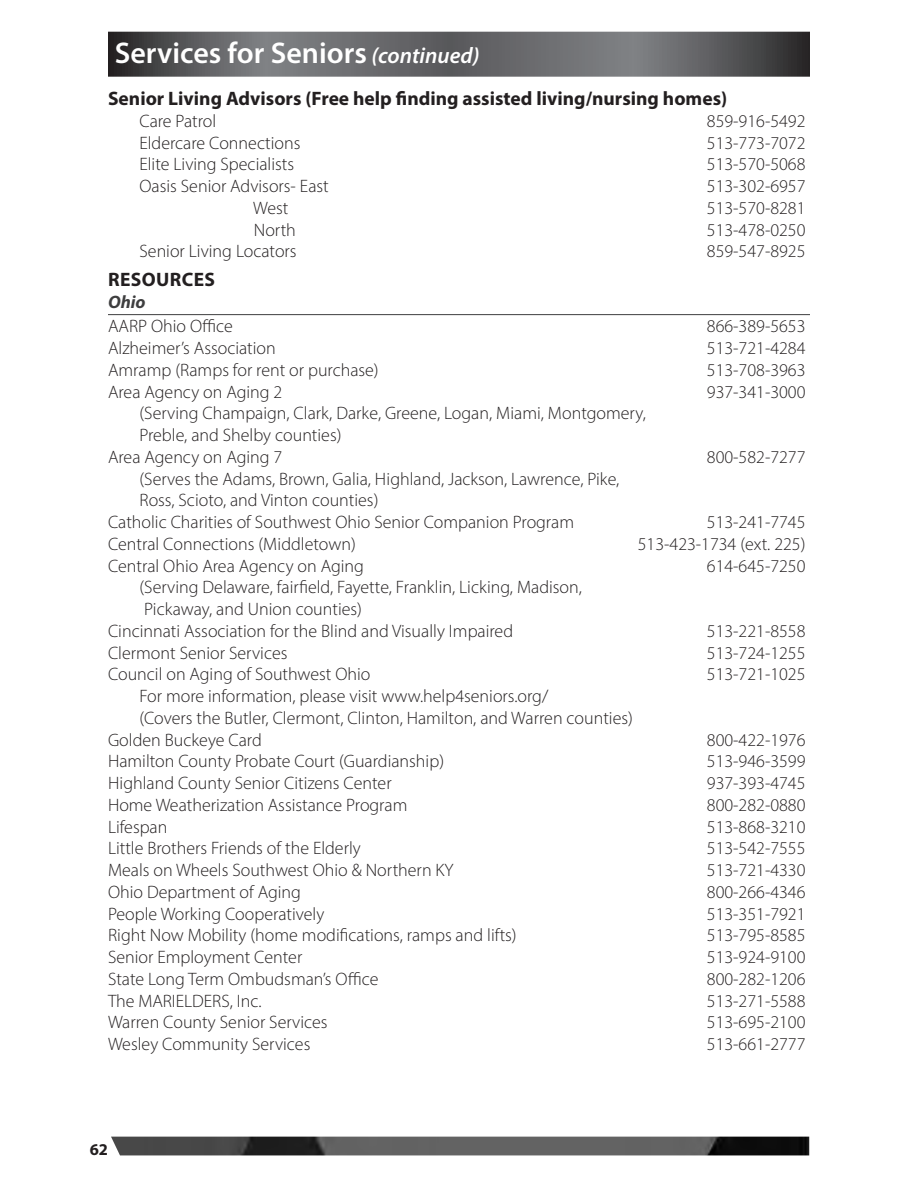
<style>
.page{position:relative;width:918px;height:1188px;background:#fff}
.page>*{position:absolute;margin:0;border:0;box-sizing:border-box;transform-origin:0 0}
.Barhead_-_1_line{font:600 30px "Myriad Pro";color:#fff}
.Body{font:700 19.5px "Myriad Pro";color:#231f20}
.Subhead{font:700 19.5px "Myriad Pro";letter-spacing:.02em;color:#231f20}
.Body-2{font:300 18px/21.8px "Myriad Pro";color:#231f20}
.Body_Bold_Italic{font:italic 700 18px "Myriad Pro";color:#3e3e3f}
.Body_Bold{font:700 16.5px "Myriad Pro";color:#231f20}
.s1{font-style:italic;font-size:22.5px}
</style>
<div class="page">
<img style="left:111px;top:1137px;width:699px;height:18px">
<svg style="left:108px;top:32px;width:702px;height:45px;background:#626365"></svg>
<hr style="left:108px;top:314px;width:702px;height:1px;background:#3e3e3f">
<p class="Barhead_-_1_line" style="left:115px;top:34px;width:366px">Services for Seniors <span class="s1">(continued)</span></p>
<p class="Body" style="left:108px;top:86px;width:621px">Senior Living Advisors (Free help finding assisted living/nursing homes)</p>
<p class="Body-2" style="left:140px;top:110px;width:78px">Care Patrol</p>
<p class="Body-2" style="left:707px;top:110px;width:100px">859-916-5492</p>
<p class="Body-2" style="left:140px;top:131px;width:163px">Eldercare Connections</p>
<p class="Body-2" style="left:707px;top:131px;width:100px">513-773-7072</p>
<p class="Body-2" style="left:140px;top:153px;width:156px">Elite Living Specialists</p>
<p class="Body-2" style="left:707px;top:153px;width:100px">513-570-5068</p>
<p class="Body-2" style="left:140px;top:175px;width:191px">Oasis Senior Advisors- East</p>
<p class="Body-2" style="left:707px;top:175px;width:100px">513-302-6957</p>
<p class="Body-2" style="left:253px;top:197px;width:37px">West</p>
<p class="Body-2" style="left:707px;top:197px;width:100px">513-570-8281</p>
<p class="Body-2" style="left:254px;top:218px;width:44px">North</p>
<p class="Body-2" style="left:707px;top:218px;width:100px">513-478-0250</p>
<p class="Body-2" style="left:140px;top:240px;width:159px">Senior Living Locators</p>
<p class="Body-2" style="left:707px;top:240px;width:100px">859-547-8925</p>
<p class="Subhead" style="left:108px;top:266px;width:108px">RESOURCES</p>
<p class="Body_Bold_Italic" style="left:108px;top:290px;width:39px">Ohio</p>
<p class="Body-2" style="left:108px;top:315px;width:127px">AARP Ohio Office</p>
<p class="Body-2" style="left:707px;top:315px;width:100px">866-389-5653</p>
<p class="Body-2" style="left:108px;top:337px;width:169px">Alzheimer’s Association</p>
<p class="Body-2" style="left:707px;top:337px;width:100px">513-721-4284</p>
<p class="Body-2" style="left:108px;top:359px;width:272px">Amramp (Ramps for rent or purchase)</p>
<p class="Body-2" style="left:707px;top:359px;width:100px">513-708-3963</p>
<p class="Body-2" style="left:108px;top:380px;width:176px">Area Agency on Aging 2</p>
<p class="Body-2" style="left:707px;top:380px;width:100px">937-341-3000</p>
<p class="Body-2" style="left:139px;top:402px;width:508px">(Serving Champaign, Clark, Darke, Greene, Logan, Miami, Montgomery,<br>Preble, and Shelby counties)</p>
<p class="Body-2" style="left:108px;top:446px;width:176px">Area Agency on Aging 7</p>
<p class="Body-2" style="left:707px;top:446px;width:100px">800-582-7277</p>
<p class="Body-2" style="left:139px;top:467px;width:481px">(Serves the Adams, Brown, Galia, Highland, Jackson, Lawrence, Pike,<br>Ross, Scioto, and Vinton counties)</p>
<p class="Body-2" style="left:108px;top:511px;width:468px">Catholic Charities of Southwest Ohio Senior Companion Program</p>
<p class="Body-2" style="left:707px;top:511px;width:100px">513-241-7745</p>
<p class="Body-2" style="left:108px;top:533px;width:249px">Central Connections (Middletown)</p>
<p class="Body-2" style="left:638px;top:533px;width:169px">513-423-1734 (ext. 225)</p>
<p class="Body-2" style="left:108px;top:554px;width:257px">Central Ohio Area Agency on Aging</p>
<p class="Body-2" style="left:707px;top:554px;width:100px">614-645-7250</p>
<p class="Body-2" style="left:140px;top:576px;width:444px">(Serving Delaware, fairfield, Fayette, Franklin, Licking, Madison,<br>Pickaway, and Union counties)</p>
<p class="Body-2" style="left:108px;top:620px;width:407px">Cincinnati Association for the Blind and Visually Impaired</p>
<p class="Body-2" style="left:707px;top:620px;width:100px">513-221-8558</p>
<p class="Body-2" style="left:108px;top:641px;width:181px">Clermont Senior Services</p>
<p class="Body-2" style="left:707px;top:641px;width:100px">513-724-1255</p>
<p class="Body-2" style="left:108px;top:663px;width:264px">Council on Aging of Southwest Ohio</p>
<p class="Body-2" style="left:707px;top:663px;width:100px">513-721-1025</p>
<p class="Body-2" style="left:139px;top:685px;width:495px">For more information, please visit www.help4seniors.org/<br>(Covers the Butler, Clermont, Clinton, Hamilton, and Warren counties)</p>
<p class="Body-2" style="left:108px;top:728px;width:155px">Golden Buckeye Card</p>
<p class="Body-2" style="left:707px;top:728px;width:100px">800-422-1976</p>
<p class="Body-2" style="left:108px;top:750px;width:338px">Hamilton County Probate Court (Guardianship)</p>
<p class="Body-2" style="left:707px;top:750px;width:100px">513-946-3599</p>
<p class="Body-2" style="left:108px;top:772px;width:285px">Highland County Senior Citizens Center</p>
<p class="Body-2" style="left:707px;top:772px;width:100px">937-393-4745</p>
<p class="Body-2" style="left:108px;top:794px;width:301px">Home Weatherization Assistance Program</p>
<p class="Body-2" style="left:707px;top:794px;width:100px">800-282-0880</p>
<p class="Body-2" style="left:108px;top:815px;width:61px">Lifespan</p>
<p class="Body-2" style="left:707px;top:815px;width:100px">513-868-3210</p>
<p class="Body-2" style="left:108px;top:837px;width:254px">Little Brothers Friends of the Elderly</p>
<p class="Body-2" style="left:707px;top:837px;width:100px">513-542-7555</p>
<p class="Body-2" style="left:108px;top:859px;width:347px">Meals on Wheels Southwest Ohio &amp; Northern KY</p>
<p class="Body-2" style="left:707px;top:859px;width:100px">513-721-4330</p>
<p class="Body-2" style="left:108px;top:881px;width:194px">Ohio Department of Aging</p>
<p class="Body-2" style="left:707px;top:881px;width:100px">800-266-4346</p>
<p class="Body-2" style="left:108px;top:902px;width:218px">People Working Cooperatively</p>
<p class="Body-2" style="left:707px;top:902px;width:100px">513-351-7921</p>
<p class="Body-2" style="left:108px;top:924px;width:410px">Right Now Mobility (home modifications, ramps and lifts)</p>
<p class="Body-2" style="left:707px;top:924px;width:100px">513-795-8585</p>
<p class="Body-2" style="left:108px;top:946px;width:196px">Senior Employment Center</p>
<p class="Body-2" style="left:707px;top:946px;width:100px">513-924-9100</p>
<p class="Body-2" style="left:108px;top:968px;width:272px">State Long Term Ombudsman’s Office</p>
<p class="Body-2" style="left:707px;top:968px;width:100px">800-282-1206</p>
<p class="Body-2" style="left:108px;top:989px;width:155px">The MARIELDERS, Inc.</p>
<p class="Body-2" style="left:707px;top:989px;width:100px">513-271-5588</p>
<p class="Body-2" style="left:108px;top:1011px;width:221px">Warren County Senior Services</p>
<p class="Body-2" style="left:707px;top:1011px;width:100px">513-695-2100</p>
<p class="Body-2" style="left:108px;top:1033px;width:204px">Wesley Community Services</p>
<p class="Body-2" style="left:707px;top:1033px;width:100px">513-661-2777</p>
<p class="Body_Bold" style="left:90px;top:1139px;width:20px">62</p>
</div>
